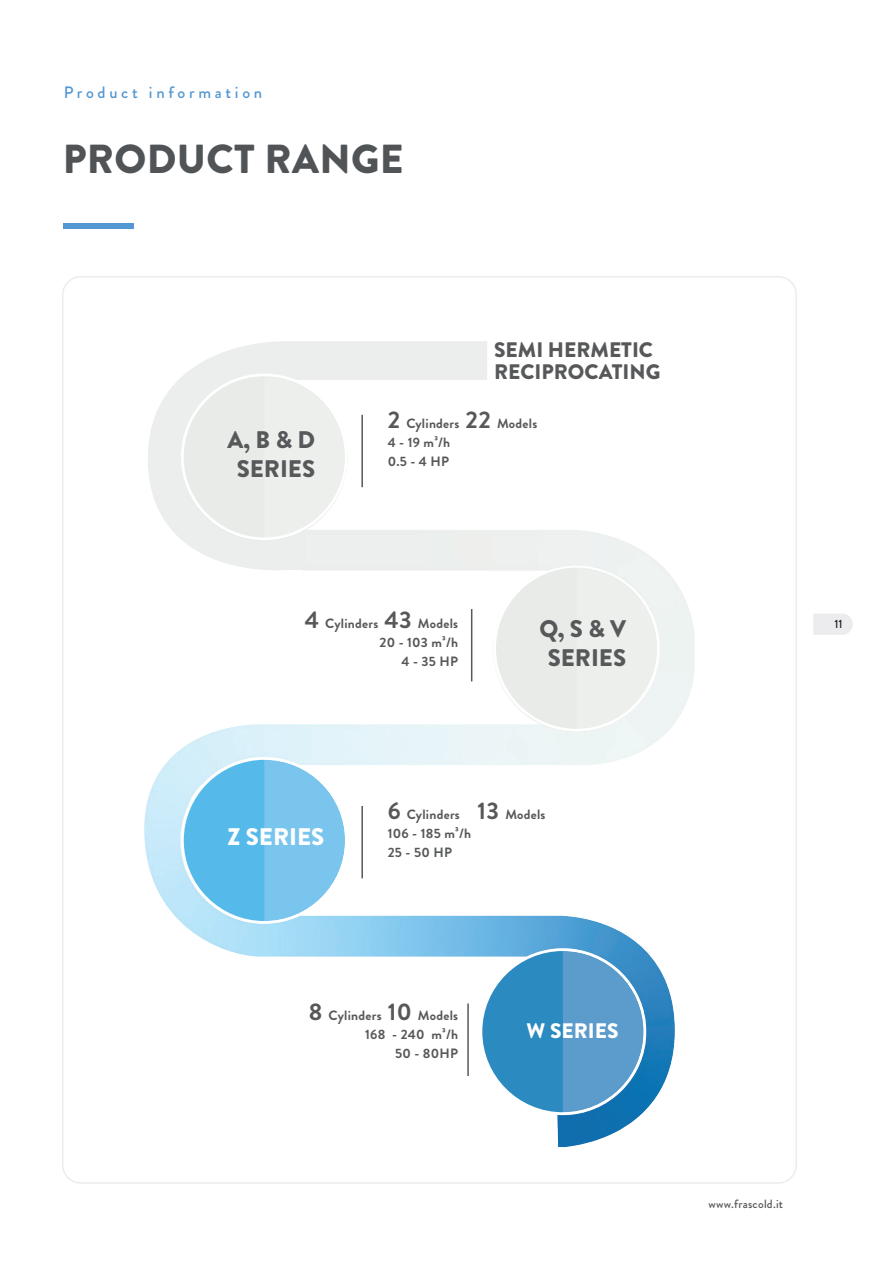
<style>
.page{position:relative;width:893px;height:1263px;background:#fff}
.page>*{position:absolute;margin:0;border:0;box-sizing:border-box;transform-origin:0 0}
.t1{font:900 40.5px "Brandon Grotesque";letter-spacing:.01em;color:#515457}
.t2{font:900 24px/28.8px "Brandon Grotesque";color:#57585a;text-align:center}
.t3{font:900 24px "Brandon Grotesque";color:#fff}
.t4{font:900 21px/22.5px "Brandon Grotesque";color:#57585a}
.t5{font:900 21px "Brandon Grotesque";color:#fff}
.t6{font:500 16.5px "Brandon Grotesque";letter-spacing:.225em;color:#5398d2}
.t7{font:700 13.5px/19px "Brandon Grotesque";letter-spacing:.02em;color:#57585a}
.t8{font:500 12px "Brandon Grotesque";letter-spacing:.02em;color:#57585a}
.t9{font:500 12px "Brandon Grotesque";color:#231f20}
.s1{font-size:24px}
</style>
<div class="page">
<svg style="left:813px;top:614px;width:40px;height:21px"></svg>
<div style="left:64px;top:223px;width:70px;height:5px;background:#5398d2"></div>
<svg style="left:148px;top:341px;width:339px;height:189px"></svg>
<svg style="left:181px;top:374px;width:167px;height:156px;background:#edefed"></svg>
<img style="left:144px;top:530px;width:551px;height:617px">
<hr style="left:361px;top:806px;width:2px;height:72px;background:#57585a">
<hr style="left:361px;top:415px;width:2px;height:72px;background:#57585a">
<hr style="left:471px;top:609px;width:1px;height:72px;background:#57585a">
<hr style="left:467px;top:1003px;width:2px;height:73px;background:#57585a">
<p class="t6" style="left:64px;top:81px;width:200px">Product information</p>
<h1 class="t1" style="left:63px;top:131px;width:342px">PRODUCT RANGE</h1>
<h2 class="t2" style="left:228px;top:425px;width:89px">A, B &amp; D<br>SERIES</h2>
<h3 class="t4" style="left:494px;top:339px;width:168px">SEMI HERMETIC<br>RECIPROCATING</h3>
<p class="t7" style="left:388px;top:414px;width:151px"><span class="s1">2</span> Cylinders <span class="s1">22</span> Models<br>4 - 19 m³/h<br>0.5 - 4 HP</p>
<p class="t7" style="left:305px;top:614px;width:155px;text-align:right"><span class="s1">4</span> Cylinders <span class="s1">43</span> Models<br>20 - 103 m³/h<br>4 - 35 HP</p>
<h2 class="t2" style="left:539px;top:615px;width:88px">Q, S &amp; V<br>SERIES</h2>
<h2 class="t3" style="left:227px;top:819px;width:98px">Z SERIES</h2>
<p class="t7" style="left:388px;top:805px;width:159px"><span class="s1">6</span> Cylinders <span class="s1">13</span> Models<br>106 - 185 m³/h<br>25 - 50 HP</p>
<p class="t9" style="left:834px;top:615px;width:10px">11</p>
<p class="t7" style="left:309px;top:1006px;width:151px;text-align:right"><span class="s1">8</span> Cylinders <span class="s1">10</span> Models<br>168 - 240 m³/h<br>50 - 80HP</p>
<h3 class="t5" style="left:527px;top:1016px;width:94px">W SERIES</h3>
<p class="t8" style="left:709px;top:1195px;width:76px">www.frascold.it</p>
</div>
